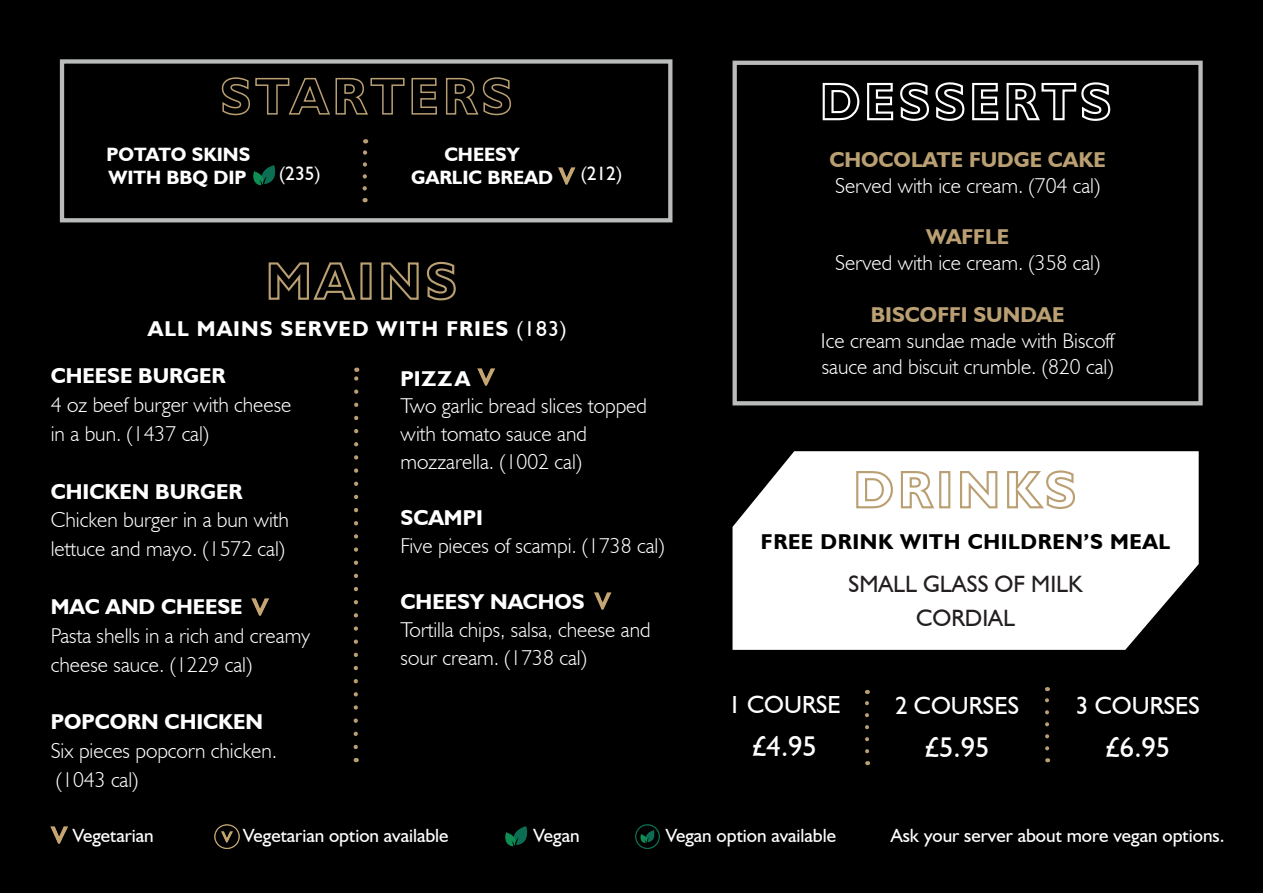
<style>
.page{position:relative;width:1263px;height:893px;background:#000}
.page>*{position:absolute;margin:0;border:0;box-sizing:border-box;transform-origin:0 0}
.t1{font:28.5px "Humanist 521 BT";color:#fff}
.t2{font:24.75px "Humanist 521 BT";color:#fff}
.t3{font:23.55px "Humanist 521 BT";color:#231f20}
.t4{font:300 21.45px/27.9px "Humanist 521 BT";color:#fff}
.t5{font:700 21.45px "Humanist 521 BT";color:#fff}
.t6{font:700 21.45px "Humanist 521 BT";color:#b99f72}
.t7{font:700 21.45px "Humanist 521 BT";letter-spacing:.05em;color:#fff}
.t8{font:700 21.45px "Humanist 521 BT";letter-spacing:.03em;color:#000}
.t9{font:700 19.35px "Humanist 521 BT";color:#fff}
.t10{font:19.35px "Humanist 521 BT";color:#fff}
.t11{font:19.05px "Humanist 521 BT";color:#fff}
.s1{font-weight:400}
</style>
<div class="page">
<svg style="left:268px;top:261px;width:188px;height:40px"></svg>
<svg style="left:822px;top:82px;width:289px;height:39px"></svg>
<div style="left:60px;top:59px;width:612px;height:163px;border:4px solid #babcbc"></div>
<div style="left:732px;top:61px;width:471px;height:344px;border:4px solid #babcbc"></div>
<svg style="left:221px;top:77px;width:290px;height:39px"></svg>
<svg style="left:363px;top:139px;width:4px;height:49px"></svg>
<svg style="left:353px;top:368px;width:7px;height:382px"></svg>
<svg style="left:732px;top:451px;width:467px;height:199px;fill:#fff"></svg>
<svg style="left:855px;top:469px;width:221px;height:41px"></svg>
<img style="left:50px;top:826px;width:19px;height:18px">
<img style="left:505px;top:826px;width:22px;height:21px">
<img style="left:214px;top:824px;width:26px;height:25px">
<img style="left:635px;top:824px;width:25px;height:25px">
<svg style="left:865px;top:690px;width:4px;height:61px"></svg>
<svg style="left:1045px;top:687px;width:4px;height:61px"></svg>
<img style="left:558px;top:167px;width:18px;height:18px">
<img style="left:251px;top:598px;width:19px;height:18px">
<img style="left:477px;top:368px;width:19px;height:18px">
<img style="left:594px;top:592px;width:18px;height:18px">
<img style="left:253px;top:165px;width:22px;height:21px">
<p class="t9" style="left:107px;top:142px;width:145px">POTATO SKINS</p>
<p class="t9" style="left:109px;top:166px;width:139px">WITH BBQ DIP</p>
<p class="t9" style="left:444px;top:142px;width:77px">CHEESY</p>
<p class="t10" style="left:279px;top:162px;width:43px">(235)</p>
<p class="t9" style="left:411px;top:166px;width:143px">GARLIC BREAD</p>
<p class="t10" style="left:581px;top:162px;width:43px">(212)</p>
<p class="t7" style="left:148px;top:316px;width:420px">ALL MAINS SERVED WITH FRIES <span class="s1">(183)</span></p>
<p class="t5" style="left:51px;top:363px;width:176px">CHEESE BURGER</p>
<p class="t4" style="left:51px;top:390px;width:242px">4 oz beef burger with cheese</p>
<p class="t4" style="left:51px;top:419px;width:160px">in a bun. (1437 cal)</p>
<p class="t5" style="left:51px;top:478px;width:193px">CHICKEN BURGER</p>
<p class="t4" style="left:51px;top:506px;width:240px">Chicken burger in a bun with</p>
<p class="t4" style="left:51px;top:535px;width:236px">lettuce and mayo. (1572 cal)</p>
<p class="t5" style="left:51px;top:593px;width:193px">MAC AND CHEESE</p>
<p class="t4" style="left:51px;top:621px;width:261px">Pasta shells in a rich and creamy</p>
<p class="t4" style="left:51px;top:650px;width:203px">cheese sauce. (1229 cal)</p>
<p class="t5" style="left:51px;top:709px;width:214px">POPCORN CHICKEN</p>
<p class="t4" style="left:51px;top:736px;width:228px">Six pieces popcorn chicken.</p>
<p class="t4" style="left:56px;top:765px;width:84px">(1043 cal)</p>
<p class="t5" style="left:401px;top:365px;width:71px">PIZZA</p>
<p class="t4" style="left:401px;top:392px;width:248px">Two garlic bread slices topped with tomato sauce and mozzarella. (1002 cal)</p>
<p class="t5" style="left:401px;top:504px;width:84px">SCAMPI</p>
<p class="t4" style="left:401px;top:531px;width:265px">Five pieces of scampi. (1738 cal)</p>
<p class="t5" style="left:401px;top:588px;width:186px">CHEESY NACHOS</p>
<p class="t4" style="left:401px;top:615px;width:252px">Tortilla chips, salsa, cheese and sour cream. (1738 cal)</p>
<p class="t6" style="left:829px;top:146px;width:278px">CHOCOLATE FUDGE CAKE</p>
<p class="t4" style="left:835px;top:171px;width:266px">Served with ice cream. (704 cal)</p>
<p class="t6" style="left:926px;top:224px;width:84px">WAFFLE</p>
<p class="t4" style="left:835px;top:249px;width:266px">Served with ice cream. (358 cal)</p>
<p class="t6" style="left:871px;top:301px;width:195px">BISCOFFI SUNDAE</p>
<p class="t4" style="left:821px;top:326px;width:295px">Ice cream sundae made with Biscoff</p>
<p class="t4" style="left:822px;top:352px;width:293px">sauce and biscuit crumble. (820 cal)</p>
<p class="t8" style="left:761px;top:528px;width:411px">FREE DRINK WITH CHILDREN’S MEAL</p>
<p class="t3" style="left:848px;top:569px;width:236px">SMALL GLASS OF MILK</p>
<p class="t3" style="left:916px;top:604px;width:100px">CORDIAL</p>
<p class="t2" style="left:728px;top:689px;width:114px">1 COURSE</p>
<p class="t1" style="left:752px;top:729px;width:66px">£4.95</p>
<p class="t2" style="left:895px;top:691px;width:125px">2 COURSES</p>
<h1 class="t1" style="left:925px;top:730px;width:66px">£5.95</h1>
<p class="t2" style="left:1076px;top:691px;width:125px">3 COURSES</p>
<h1 class="t1" style="left:1105px;top:730px;width:66px">£6.95</h1>
<p class="t11" style="left:73px;top:824px;width:82px">Vegetarian</p>
<p class="t11" style="left:243px;top:824px;width:207px">Vegetarian option available</p>
<p class="t11" style="left:534px;top:824px;width:47px">Vegan</p>
<p class="t11" style="left:666px;top:824px;width:172px">Vegan option available</p>
<p class="t11" style="left:891px;top:824px;width:335px">Ask your server about more vegan options.</p>
</div>
